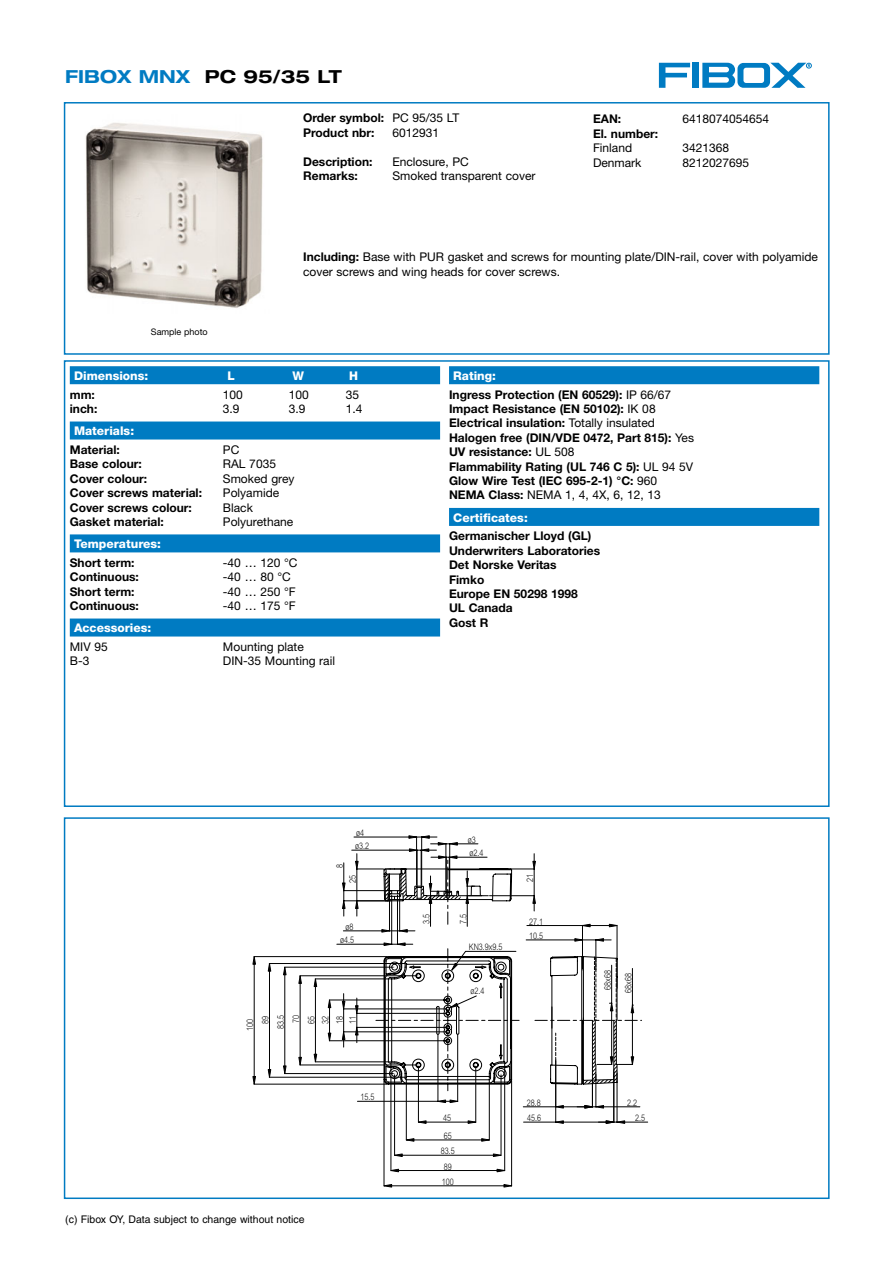
<style>
.page{position:relative;width:893px;height:1263px;background:#fff}
.page>*{position:absolute;margin:0;border:0;box-sizing:border-box;transform-origin:0 0}
.t1{font:700 expanded 18px "Helvetica Neue";color:#000}
.t2{font:700 12px/14.4px "Helvetica Neue";color:#000}
.t3{font:12px/14.4px "Helvetica Neue";color:#000}
.t4{font:800 12px "Helvetica Neue";color:#fff}
.t5{font:10.5px "Helvetica";color:#000}
.t6{font:300 9px/15.3px "Arial";color:#000;scale:.8 1}
.t7{font:9px "Helvetica Neue";color:#000}
.s1{color:#007bc2}
.s2{font-weight:400}
.s3{font-weight:700}
.s4{font-weight:800;color:#fff}
</style>
<div class="page">
<div style="left:64px;top:102px;width:765px;height:253px;border:2px solid #007bc2"></div>
<div style="left:692px;top:63px;width:7px;height:25px;background:#007bc2"></div>
<svg style="left:659px;top:63px;width:31px;height:25px"></svg>
<svg style="left:770px;top:63px;width:41px;height:25px"></svg>
<div style="left:737px;top:63px;width:33px;height:25px;background:#007bc2;border-radius:6px"></div>
<div style="left:743px;top:68px;width:21px;height:15px;background:#fff;border-radius:3px"></div>
<svg style="left:702px;top:63px;width:33px;height:25px"></svg>
<div style="left:70px;top:366px;width:370px;height:18px;background:#007bc2"></div>
<div style="left:70px;top:422px;width:370px;height:18px;background:#007bc2"></div>
<div style="left:70px;top:534px;width:370px;height:18px;background:#007bc2"></div>
<div style="left:70px;top:619px;width:370px;height:18px;background:#007bc2"></div>
<div style="left:449px;top:366px;width:370px;height:18px;background:#007bc2"></div>
<div style="left:449px;top:508px;width:370px;height:18px;background:#007bc2"></div>
<div style="left:64px;top:360px;width:765px;height:447px;border:2px solid #007bc2"></div>
<svg style="left:252px;top:835px;width:396px;height:352px"></svg>
<div style="left:64px;top:817px;width:765px;height:382px;border:2px solid #007bc2"></div>
<img style="left:85px;top:122px;width:178px;height:186px">
<h1 class="t1" style="left:65px;top:70px;width:278px"><span class="s1">FIBOX MNX</span> PC 95/35 LT</h1>
<p class="t2" style="left:303px;top:112px;width:158px">Order symbol: <span class="s2">PC 95/35 LT<br></span>Product nbr:</p>
<p class="t3" style="left:392px;top:127px;width:48px">6012931</p>
<p class="t2" style="left:303px;top:155px;width:71px">Description:</p>
<p class="t3" style="left:392px;top:155px;width:78px">Enclosure, PC</p>
<p class="t2" style="left:303px;top:170px;width:56px">Remarks:</p>
<p class="t3" style="left:392px;top:170px;width:144px">Smoked transparent cover</p>
<p class="t2" style="left:593px;top:113px;width:30px">EAN:</p>
<p class="t3" style="left:682px;top:113px;width:88px">6418074054654</p>
<p class="t2" style="left:593px;top:127px;width:67px">El. number:</p>
<p class="t3" style="left:593px;top:142px;width:41px">Finland</p>
<p class="t3" style="left:682px;top:142px;width:48px">3421368</p>
<p class="t3" style="left:593px;top:156px;width:50px">Denmark</p>
<p class="t3" style="left:682px;top:156px;width:68px">8212027695</p>
<p class="t7" style="left:151px;top:329px;width:58px">Sample photo</p>
<p class="t3" style="left:303px;top:251px;width:516px"><span class="s3">Including:</span> Base with PUR gasket and screws for mounting plate/DIN-rail, cover with polyamide cover screws and wing heads for cover screws.</p>
<p class="t4" style="left:74px;top:371px;width:76px">Dimensions:</p>
<p class="t4" style="left:227px;top:371px;width:9px">L</p>
<p class="t4" style="left:292px;top:371px;width:13px">W</p>
<p class="t4" style="left:349px;top:371px;width:10px">H</p>
<p class="t2" style="left:70px;top:388px;width:27px">mm:</p>
<p class="t3" style="left:223px;top:388px;width:22px">100</p>
<p class="t3" style="left:289px;top:388px;width:22px">100</p>
<p class="t3" style="left:346px;top:388px;width:15px">35</p>
<p class="t2" style="left:70px;top:403px;width:29px">inch:</p>
<p class="t3" style="left:223px;top:403px;width:18px">3.9</p>
<p class="t3" style="left:289px;top:403px;width:18px">3.9</p>
<p class="t3" style="left:346px;top:403px;width:18px">1.4</p>
<p class="t4" style="left:74px;top:427px;width:62px">Materials:</p>
<p class="t2" style="left:70px;top:444px;width:51px">Material:</p>
<p class="t3" style="left:223px;top:444px;width:18px">PC</p>
<p class="t2" style="left:70px;top:458px;width:74px">Base colour:</p>
<p class="t3" style="left:223px;top:458px;width:55px">RAL 7035</p>
<p class="t2" style="left:70px;top:472px;width:79px">Cover colour:</p>
<p class="t3" style="left:223px;top:472px;width:73px">Smoked grey</p>
<p class="t2" style="left:70px;top:487px;width:134px">Cover screws material:</p>
<p class="t3" style="left:223px;top:487px;width:58px">Polyamide</p>
<p class="t2" style="left:70px;top:501px;width:124px">Cover screws colour:</p>
<p class="t3" style="left:223px;top:501px;width:31px">Black</p>
<p class="t2" style="left:70px;top:516px;width:96px">Gasket material:</p>
<p class="t3" style="left:223px;top:516px;width:72px">Polyurethane</p>
<p class="t4" style="left:74px;top:540px;width:88px">Temperatures:</p>
<p class="t2" style="left:70px;top:556px;width:66px">Short term:</p>
<p class="t3" style="left:223px;top:557px;width:76px">-40 … 120 °C</p>
<p class="t2" style="left:70px;top:571px;width:71px">Continuous:</p>
<p class="t3" style="left:223px;top:571px;width:69px">-40 … 80 °C</p>
<p class="t2" style="left:70px;top:585px;width:66px">Short term:</p>
<p class="t3" style="left:223px;top:585px;width:74px">-40 … 250 °F</p>
<p class="t2" style="left:70px;top:600px;width:71px">Continuous:</p>
<p class="t3" style="left:223px;top:600px;width:74px">-40 … 175 °F</p>
<p class="t4" style="left:74px;top:624px;width:79px">Accessories:</p>
<p class="t3" style="left:70px;top:641px;width:39px">MIV 95</p>
<p class="t3" style="left:223px;top:641px;width:82px">Mounting plate</p>
<p class="t3" style="left:70px;top:655px;width:21px">B-3</p>
<p class="t3" style="left:223px;top:655px;width:114px">DIN-35 Mounting rail</p>
<p class="t2" style="left:449px;top:367px;width:224px;line-height:18.6px;text-indent:4px"><span class="s4">Rating:<br></span>Ingress Protection (EN 60529): <span class="s2">IP 66/67</span></p>
<p class="t2" style="left:449px;top:403px;width:246px">Impact Resistance (EN 50102): <span class="s2">IK 08<br></span>Electrical insulation: <span class="s2">Totally insulated </span>Halogen free (DIN/VDE 0472, Part 815): <span class="s2">Yes </span>UV resistance: <span class="s2">UL 508<br></span>Flammability Rating (UL 746 C 5): <span class="s2">UL 94 5V </span>Glow Wire Test (IEC 695-2-1) °C: <span class="s2">960<br></span>NEMA Class: <span class="s2">NEMA 1, 4, 4X, 6, 12, 13</span></p>
<p class="t4" style="left:453px;top:513px;width:76px">Certificates:</p>
<p class="t2" style="left:449px;top:530px;width:153px">Germanischer Lloyd (GL)<br>Underwriters Laboratories<br>Det Norske Veritas<br>Fimko<br>Europe EN 50298 1998<br>UL Canada<br>Gost R</p>
<p class="t6" style="left:356px;top:825px;width:12px">ø4</p>
<p class="t6" style="left:332px;top:868px;width:7px;rotate:-90deg">8</p>
<p class="t6" style="left:355px;top:838px;width:19px">ø3.2</p>
<p class="t6" style="left:345px;top:883px;width:12px;rotate:-90deg">25</p>
<p class="t6" style="left:345px;top:919px;width:12px">ø8</p>
<p class="t6" style="left:340px;top:932px;width:19px">ø4.5</p>
<p class="t6" style="left:242px;top:1031px;width:17px;rotate:-90deg">100</p>
<p class="t6" style="left:273px;top:1029px;width:19px;text-align:right;rotate:-90deg">83.5<br>70</p>
<p class="t6" style="left:258px;top:1024px;width:12px;rotate:-90deg">89</p>
<p class="t6" style="left:304px;top:1024px;width:12px;rotate:-90deg">65</p>
<p class="t6" style="left:318px;top:1024px;width:12px;line-height:14.1px;rotate:-90deg">32<br>18</p>
<p class="t6" style="left:345px;top:1024px;width:12px;rotate:-90deg">11</p>
<p class="t5" style="left:65px;top:1215px;width:241px">(c) Fibox OY, Data subject to change without notice</p>
<p class="t6" style="left:360px;top:1090px;width:19px">15.5</p>
<p class="t6" style="left:468px;top:832px;width:12px">ø3</p>
<p class="t6" style="left:469px;top:845px;width:19px">ø2.4</p>
<p class="t6" style="left:419px;top:924px;width:14px;rotate:-90deg">3.5</p>
<p class="t6" style="left:455px;top:924px;width:14px;rotate:-90deg">7.5</p>
<p class="t6" style="left:469px;top:939px;width:44px">KN3.9x9.5</p>
<p class="t6" style="left:470px;top:983px;width:19px">ø2.4</p>
<p class="t6" style="left:522px;top:882px;width:12px;rotate:-90deg">21</p>
<p class="t6" style="left:529px;top:914px;width:19px;line-height:14.4px">27.1<br>10.5</p>
<p class="t6" style="left:600px;top:990px;width:26px;rotate:-90deg">68x68</p>
<p class="t6" style="left:620px;top:993px;width:26px;rotate:-90deg">68x68</p>
<p class="t6" style="left:443px;top:1110px;width:12px">45</p>
<p class="t6" style="left:444px;top:1128px;width:12px">65</p>
<p class="t6" style="left:441px;top:1144px;width:19px">83.5</p>
<p class="t6" style="left:442px;top:1174px;width:17px">100</p>
<p class="t6" style="left:444px;top:1159px;width:12px">89</p>
<p class="t6" style="left:527px;top:1095px;width:19px">28.8</p>
<p class="t6" style="left:627px;top:1095px;width:14px">2.2</p>
<p class="t6" style="left:527px;top:1110px;width:19px">45.6</p>
<p class="t6" style="left:635px;top:1110px;width:14px">2.5</p>
</div>
